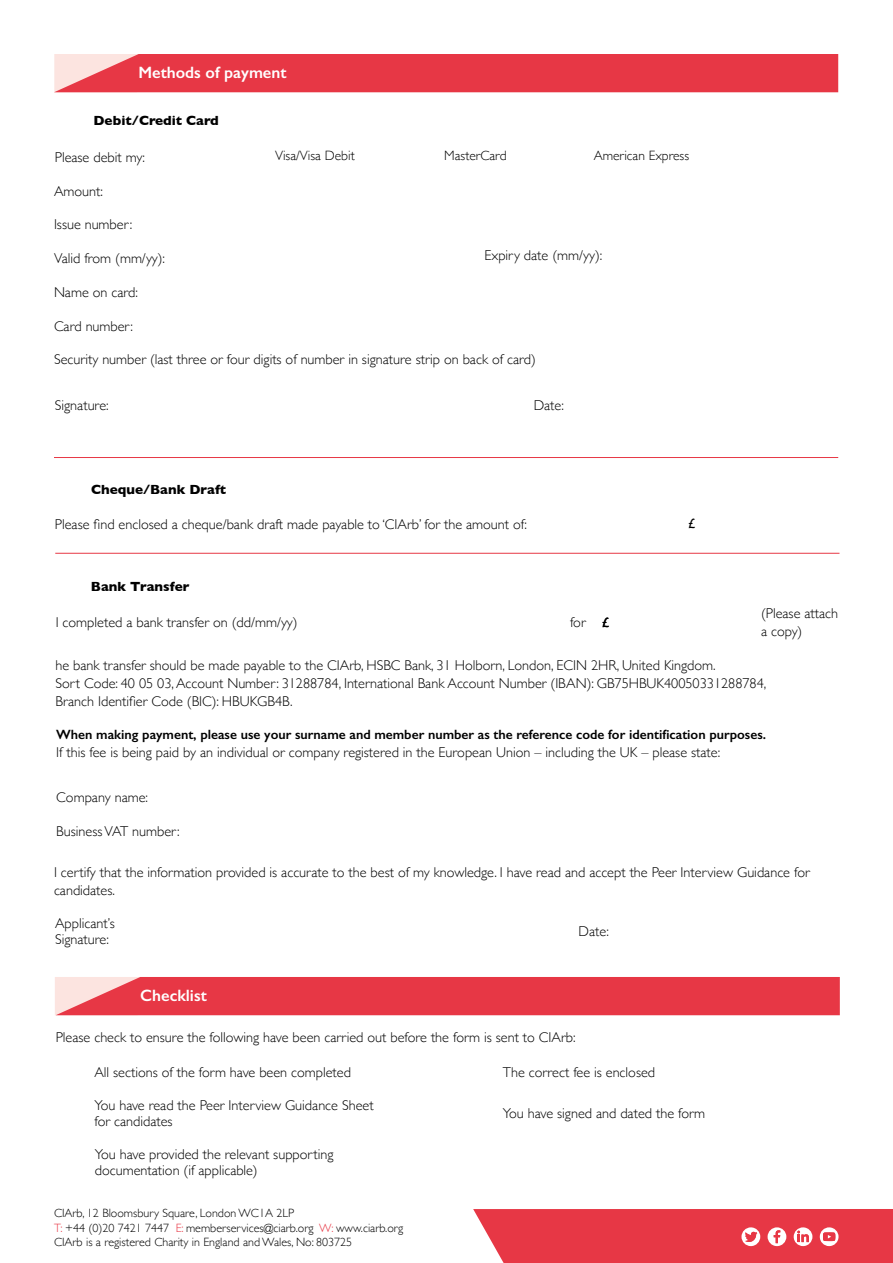
<style>
.page{position:relative;width:893px;height:1263px;background:#fff}
.page>*{position:absolute;margin:0;border:0;box-sizing:border-box;transform-origin:0 0}
.t1{font:600 16.5px "Gill Sans";color:#fff}
.t2{font:300 14.25px/18px "Gill Sans";color:#000}
.t3{font:600 13.5px "Gill Sans";color:#000}
.t4{font:700 13.5px "Gill Sans";color:#000}
.t5{font:300 13.5px "Gill Sans";color:#000}
.t6{font:13.5px "Gill Sans";color:#000}
.t7{font:300 12px/14.2px "Gill Sans";color:#000}
.s1{color:#e73745}
</style>
<div class="page">
<div style="left:54px;top:54px;width:784px;height:38px;background:#e73745"></div>
<hr style="left:55px;top:553px;width:784px;height:1px;background:#e73745">
<div style="left:55px;top:977px;width:785px;height:38px;background:#e73745"></div>
<hr style="left:54px;top:457px;width:784px;height:1px;background:#e73745">
<svg style="left:473px;top:1209px;width:420px;height:54px"></svg>
<p class="t1" style="left:139px;top:63px;width:149px">Methods of payment</p>
<p class="t4" style="left:93px;top:110px;width:127px">Debit/Credit Card</p>
<p class="t2" style="left:55px;top:148px;width:92px">Please debit my:</p>
<p class="t5" style="left:275px;top:145px;width:81px">Visa/Visa Debit</p>
<p class="t5" style="left:444px;top:145px;width:64px">MasterCard</p>
<p class="t5" style="left:594px;top:145px;width:97px">American Express</p>
<p class="t2" style="left:54px;top:181px;width:51px">Amount:</p>
<p class="t2" style="left:54px;top:215px;width:80px">Issue number:</p>
<p class="t2" style="left:54px;top:249px;width:113px">Valid from (mm/yy):</p>
<p class="t2" style="left:54px;top:283px;width:86px">Name on card:</p>
<p class="t2" style="left:54px;top:316px;width:81px">Card number:</p>
<p class="t2" style="left:54px;top:350px;width:483px">Security number (last three or four digits of number in signature strip on back of card)</p>
<p class="t2" style="left:485px;top:246px;width:119px">Expiry date (mm/yy):</p>
<p class="t2" style="left:55px;top:395px;width:55px">Signature:</p>
<p class="t2" style="left:534px;top:395px;width:32px">Date:</p>
<p class="t4" style="left:91px;top:479px;width:137px">Cheque/Bank Draft</p>
<p class="t2" style="left:55px;top:514px;width:473px">Please find enclosed a cheque/bank draft made payable to ‘CIArb’ for the amount of:</p>
<p class="t6" style="left:688px;top:516px;width:9px">£</p>
<p class="t4" style="left:91px;top:575px;width:100px">Bank Transfer</p>
<p class="t2" style="left:56px;top:613px;width:243px">I completed a bank transfer on (dd/mm/yy)</p>
<p class="t2" style="left:570px;top:613px;width:17px">for</p>
<p class="t2" style="left:761px;top:604px;width:79px">(Please attach a copy)</p>
<p class="t6" style="left:602px;top:614px;width:9px">£</p>
<p class="t2" style="left:55px;top:656px;width:712px">he bank transfer should be made payable to the CIArb, HSBC Bank, 31 Holborn, London, ECIN 2HR, United Kingdom.<br>Sort Code: 40 05 03, Account Number: 31288784, International Bank Account Number (IBAN): GB75HBUK40050331288784,<br>Branch Identifier Code (BIC): HBUKGB4B.</p>
<p class="t3" style="left:56px;top:726px;width:711px">When making payment, please use your surname and member number as the reference code for identification purposes.</p>
<p class="t2" style="left:56px;top:742px;width:665px">If this fee is being paid by an individual or company registered in the European Union – including the UK – please state:</p>
<p class="t2" style="left:56px;top:788px;width:93px">Company name:</p>
<p class="t2" style="left:56px;top:821px;width:125px">Business VAT number:</p>
<p class="t2" style="left:54px;top:862px;width:757px">I certify that the information provided is accurate to the best of my knowledge. I have read and accept the Peer Interview Guidance for candidates.</p>
<p class="t2" style="left:55px;top:914px;width:61px;line-height:16.5px">Applicant’s<br>Signature:</p>
<p class="t2" style="left:579px;top:922px;width:32px">Date:</p>
<p class="t1" style="left:140px;top:985px;width:68px">Checklist</p>
<p class="t2" style="left:56px;top:1027px;width:521px">Please check to ensure the following have been carried out before the form is sent to CIArb:</p>
<p class="t2" style="left:94px;top:1062px;width:258px">All sections of the form have been completed</p>
<p class="t2" style="left:94px;top:1096px;width:281px;line-height:16.5px">You have read the Peer Interview Guidance Sheet for candidates</p>
<p class="t2" style="left:95px;top:1145px;width:240px;line-height:16.5px">You have provided the relevant supporting documentation (if applicable)</p>
<p class="t7" style="left:54px;top:1206px;width:351px">CIArb, 12 Bloomsbury Square, London WC1A 2LP<br><span class="s1">T:</span> +44 (0)20 7421 7447 <span class="s1">E:</span> memberservices@ciarb.org <span class="s1">W:</span> www.ciarb.org<br>CIArb is a registered Charity in England and Wales, No: 803725</p>
<p class="t2" style="left:503px;top:1062px;width:154px">The correct fee is enclosed</p>
<p class="t2" style="left:503px;top:1103px;width:204px">You have signed and dated the form</p>
</div>
